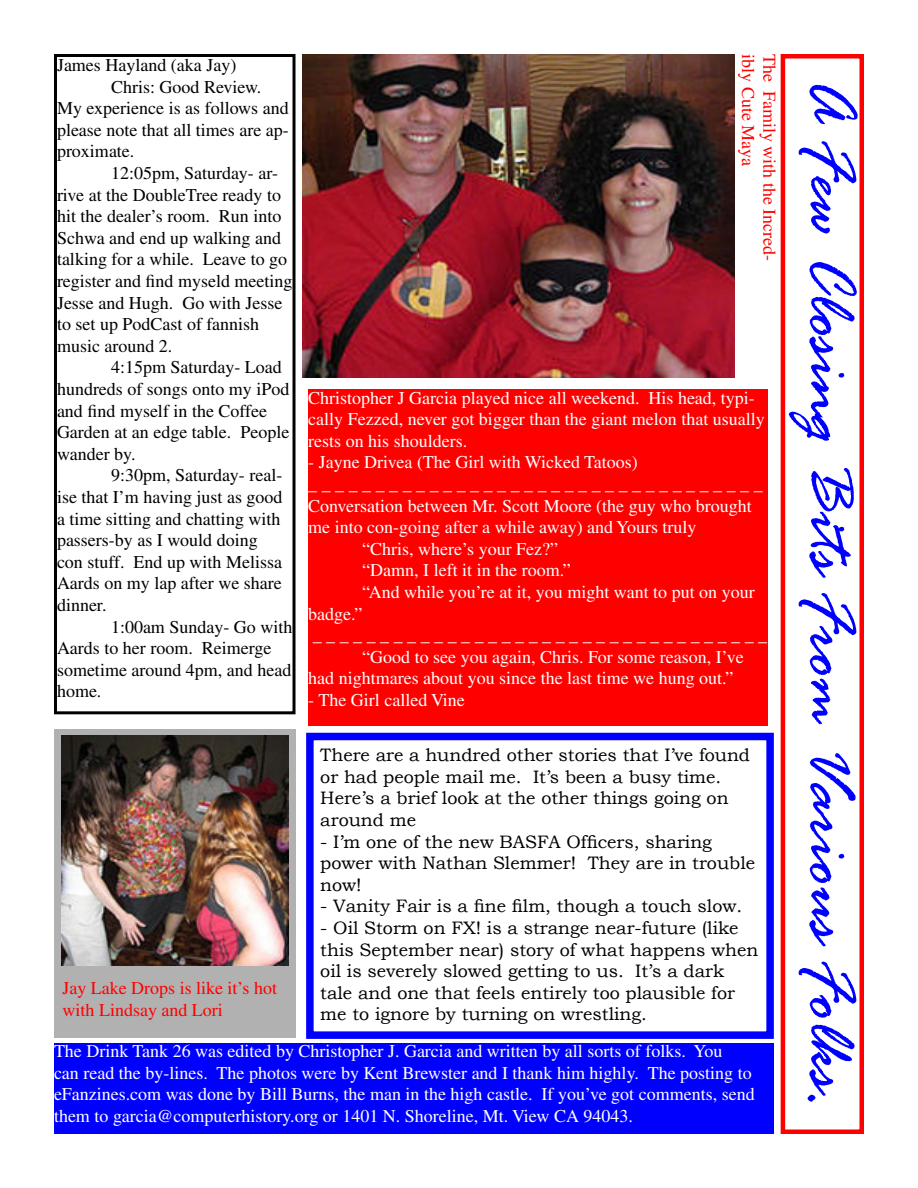
<style>
.page{position:relative;width:918px;height:1188px;background:#fff}
.page>*{position:absolute;margin:0;border:0;box-sizing:border-box;transform-origin:0 0}
.t1{font:italic 72px "Rage";letter-spacing:-.005em;color:#00f}
.t2{font:18px/21.6px "Times";color:#fff}
.t3{font:18px/21.6px "Times";color:#000}
.t4{font:18px/21.6px "Bookman Old Style";color:#000}
.t5{font:18px/21.6px "Times";color:#f00}
</style>
<div class="page">
<div style="left:54px;top:729px;width:242px;height:308px;background:#b1b1b1"></div>
<div style="left:781px;top:54px;width:83px;height:1080px;border:4px solid #f00"></div>
<div style="left:54px;top:54px;width:242px;height:660px;border:3px solid #000"></div>
<img style="left:62px;top:736px;width:226px;height:229px">
<img style="left:303px;top:54px;width:432px;height:324px">
<div style="left:306px;top:733px;width:468px;height:306px;border:8px solid #00f"></div>
<div style="left:54px;top:1043px;width:720px;height:91px;background:#00f"></div>
<div style="left:308px;top:389px;width:459px;height:337px;background:#f00"></div>
<p class="t3" style="left:57px;top:54px;width:181px">James Hayland (aka Jay)</p>
<p class="t3" style="left:57px;top:76px;width:233px;text-indent:54px">Chris: Good Review.<br>My experience is as follows and please note that all times are ap&shy;proximate.</p>
<p class="t3" style="left:57px;top:162px;width:237px;text-indent:54px">12:05pm, Saturday- ar&shy;rive at the DoubleTree ready to hit the dealer’s room. Run into<br>Schwa and end up walking and talking for a while. Leave to go register and find myseld meeting<br>Jesse and Hugh. Go with Jesse to set up PodCast of fannish music around 2.</p>
<p class="t3" style="left:57px;top:357px;width:234px;text-indent:54px">4:15pm Saturday- Load hundreds of songs onto my iPod and find myself in the Coffee<br>Garden at an edge table. People wander by.</p>
<p class="t3" style="left:57px;top:465px;width:227px;text-indent:54px">9:30pm, Saturday- real&shy;ise that I’m having just as good a time sitting and chatting with passers-by as I would doing con stuff. End up with Melissa<br>Aards on my lap after we share dinner.</p>
<p class="t3" style="left:57px;top:616px;width:237px;text-indent:54px">1:00am Sunday- Go with<br>Aards to her room. Reimerge sometime around 4pm, and head home.</p>
<p class="t5" style="left:781px;top:54px;width:209px;rotate:90deg">The Family with the Incred&shy;ibly Cute Maya</p>
<p class="t2" style="left:308px;top:387px;width:458px">Christopher J Garcia played nice all weekend. His head, typi&shy;cally Fezzed, never got bigger than the giant melon that usually rests on his shoulders.</p>
<p class="t2" style="left:308px;top:451px;width:331px">- Jayne Drivea (The Girl with Wicked Tatoos)</p>
<p class="t2" style="left:308px;top:473px;width:456px">_ _ _ _ _ _ _ _ _ _ _ _ _ _ _ _ _ _ _ _ _ _ _ _ _ _ _ _ _ _ _ _ _ _</p>
<p class="t2" style="left:308px;top:495px;width:445px">Conversation between Mr. Scott Moore (the guy who brought me into con-going after a while away) and Yours truly</p>
<p class="t2" style="left:362px;top:538px;width:197px">“Chris, where’s your Fez?”</p>
<p class="t2" style="left:362px;top:559px;width:210px">“Damn, I left it in the room.”</p>
<p class="t2" style="left:308px;top:581px;width:448px;text-indent:54px">“And while you’re at it, you might want to put on your badge.”</p>
<p class="t2" style="left:313px;top:624px;width:456px">_ _ _ _ _ _ _ _ _ _ _ _ _ _ _ _ _ _ _ _ _ _ _ _ _ _ _ _ _ _ _ _ _ _</p>
<p class="t2" style="left:308px;top:646px;width:437px;text-indent:54px">“Good to see you again, Chris. For some reason, I’ve had nightmares about you since the last time we hung out.”</p>
<p class="t2" style="left:308px;top:689px;width:158px">- The Girl called Vine</p>
<p class="t4" style="left:320px;top:744px;width:431px">There are a hundred other stories that I’ve found or had people mail me. It’s been a busy time.<br>Here’s a brief look at the other things going on around me</p>
<p class="t4" style="left:320px;top:831px;width:436px">- I’m one of the new BASFA Officers, sharing power with Nathan Slemmer! They are in trouble now!</p>
<p class="t4" style="left:320px;top:896px;width:423px">- Vanity Fair is a fine film, though a touch slow.</p>
<p class="t4" style="left:320px;top:917px;width:440px">- Oil Storm on FX! is a strange near-future (like this September near) story of what happens when oil is severely slowed getting to us. It’s a dark tale and one that feels entirely too plausible for me to ignore by turning on wrestling.</p>
<p class="t2" style="left:54px;top:1040px;width:702px">The Drink Tank 26 was edited by Christopher J. Garcia and written by all sorts of folks. You<br>can read the by-lines. The photos were by Kent Brewster and I thank him highly. The posting to eFanzines.com was done by Bill Burns, the man in the high castle. If you’ve got comments, send them to garcia@computerhistory.org or 1401 N. Shoreline, Mt. View CA 94043.</p>
<p class="t5" style="left:63px;top:977px;width:216px">Jay Lake Drops is like it’s hot with Lindsay and Lori</p>
<p class="t1" style="left:869px;top:78px;width:1032px;rotate:90deg">A Few Closing Bits From Various Folks.</p>
</div>
